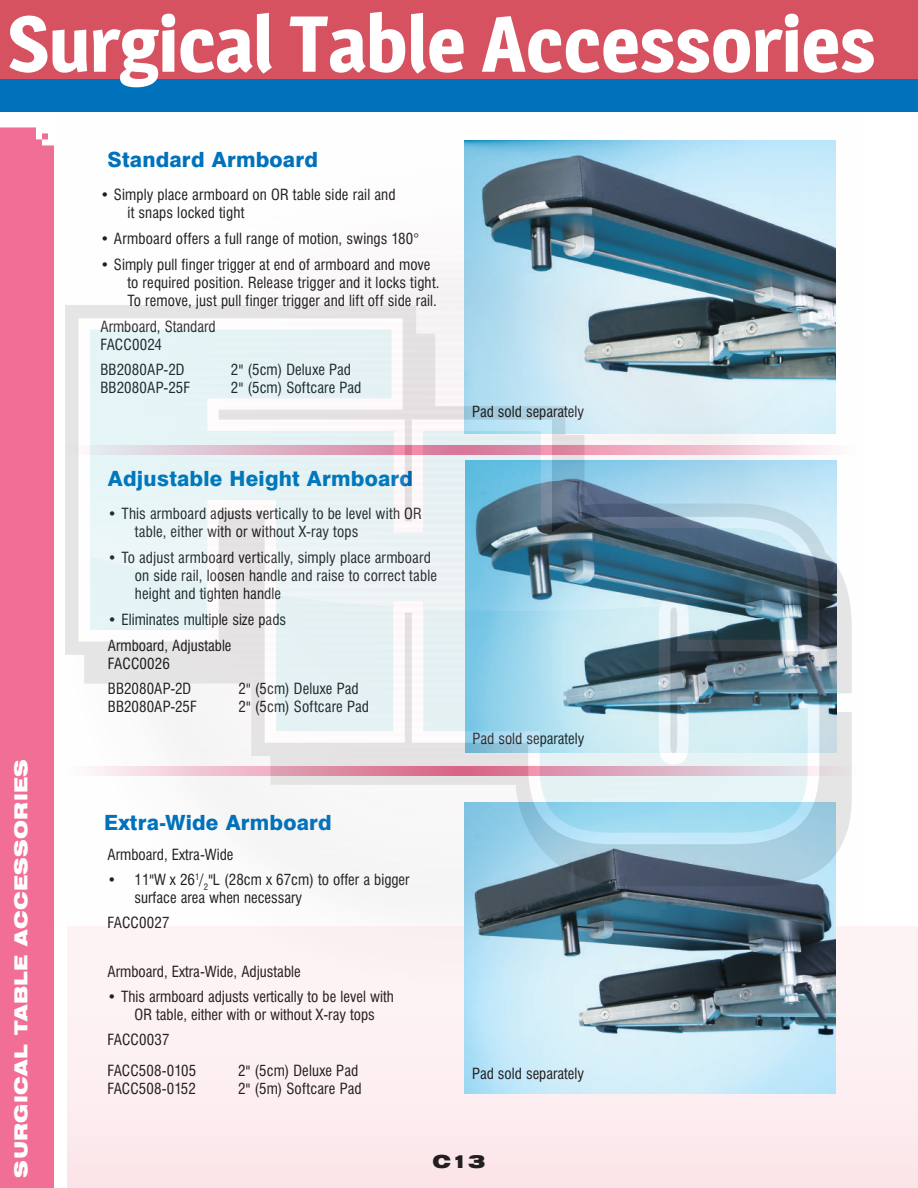
<style>
.page{position:relative;width:918px;height:1188px;background:#fff}
.page>*{position:absolute;margin:0;border:0;box-sizing:border-box;transform-origin:0 0}
.t1{font:700 78px "Magra";color:#fff}
.t2{font:800 21px "Swiss 721 BT";letter-spacing:.01em;color:#0072bc}
.t3{font:900 expanded 18px "Swiss 721 BT";letter-spacing:.025em;color:#fff}
.t4{font:900 expanded 18px "Swiss 721 BT";color:#231f20}
.t5{font:condensed 15px/18px "Swiss 721 BT";letter-spacing:.005em;color:#231f20}
</style>
<div class="page">
<div style="left:67px;top:927px;width:851px;height:261px;background:#fdecef"></div>
<div style="left:0;top:0;width:918px;height:106px;background:#d75261"></div>
<div style="left:0;top:80px;width:918px;height:32px;background:#0072bc"></div>
<div style="left:0;top:127px;width:54px;height:1061px;background:#f16f95"></div>
<img style="left:465px;top:1010px;width:371px;height:84px">
<img style="left:465px;top:141px;width:371px;height:37px">
<img style="left:0;top:178px;width:918px;height:832px">
<svg style="left:65px;top:305px;width:787px;height:581px"></svg>
<svg style="left:78px;top:318px;width:741px;height:526px"></svg>
<svg style="left:90px;top:330px;width:718px;height:503px"></svg>
<svg style="left:90px;top:330px;width:717px;height:281px;background:#c1d2db"></svg>
<h1 class="t1" style="left:8px;top:-4px;width:870px">Surgical Table Accessories</h1>
<h2 class="t2" style="left:108px;top:147px;width:212px">Standard Armboard</h2>
<p class="t3" style="left:10px;top:1178px;width:420px;rotate:-90deg">SURGICAL TABLE ACCESSORIES</p>
<p class="t5" style="left:127px;top:185px;width:270px;text-indent:-27px">• Simply place armboard on OR table side rail and it snaps locked tight</p>
<p class="t5" style="left:100px;top:229px;width:320px">• Armboard offers a full range of motion, swings 180°</p>
<p class="t5" style="left:127px;top:255px;width:314px;text-indent:-27px">• Simply pull finger trigger at end of armboard and move to required position. Release trigger and it locks tight.<br>To remove, just pull finger trigger and lift off side rail.</p>
<p class="t5" style="left:100px;top:318px;width:117px">Armboard, Standard<br>FACC0024</p>
<p class="t5" style="left:100px;top:360px;width:86px">BB2080AP-2D</p>
<p class="t5" style="left:231px;top:360px;width:122px">2" (5cm) Deluxe Pad</p>
<p class="t5" style="left:100px;top:378px;width:91px">BB2080AP-25F</p>
<p class="t5" style="left:231px;top:378px;width:132px">2" (5cm) Softcare Pad</p>
<h2 class="t2" style="left:108px;top:466px;width:307px">Adjustable Height Armboard</h2>
<p class="t5" style="left:135px;top:504px;width:288px;text-indent:-27px">• This armboard adjusts vertically to be level with OR table, either with or without X-ray tops</p>
<p class="t5" style="left:135px;top:549px;width:304px;text-indent:-27px">• To adjust armboard vertically, simply place armboard on side rail, loosen handle and raise to correct table height and tighten handle</p>
<p class="t5" style="left:108px;top:607px;width:180px;line-height:26.1px">• Eliminates multiple size pads<br>Armboard, Adjustable</p>
<p class="t5" style="left:108px;top:651px;width:85px;line-height:24.8px">FACC0026<br>BB2080AP-2D</p>
<p class="t5" style="left:238px;top:680px;width:122px">2" (5cm) Deluxe Pad</p>
<p class="t5" style="left:108px;top:698px;width:90px">BB2080AP-25F</p>
<p class="t5" style="left:238px;top:698px;width:132px">2" (5cm) Softcare Pad</p>
<h2 class="t2" style="left:104px;top:809px;width:229px">Extra-Wide Armboard</h2>
<p class="t5" style="left:108px;top:846px;width:127px">Armboard, Extra-Wide</p>
<p class="t5" style="left:135px;top:871px;width:276px;text-indent:-27px">• 11"W x 26<sup>1</sup>/<sub>2</sub>"L (28cm x 67cm) to offer a bigger surface area when necessary</p>
<p class="t5" style="left:108px;top:913px;width:63px">FACC0027</p>
<p class="t5" style="left:108px;top:963px;width:195px">Armboard, Extra-Wide, Adjustable</p>
<p class="t5" style="left:108px;top:988px;width:288px;text-align:center">• This armboard adjusts vertically to be level with<br>OR table, either with or without X-ray tops</p>
<p class="t5" style="left:108px;top:1024px;width:90px;line-height:31.5px">FACC0037<br>FACC508-0105</p>
<p class="t5" style="left:238px;top:1062px;width:122px">2" (5cm) Deluxe Pad</p>
<p class="t5" style="left:108px;top:1080px;width:90px">FACC508-0152</p>
<p class="t5" style="left:238px;top:1080px;width:125px">2" (5m) Softcare Pad</p>
<p class="t5" style="left:472px;top:403px;width:114px">Pad sold separately</p>
<p class="t5" style="left:472px;top:729px;width:114px">Pad sold separately</p>
<p class="t5" style="left:472px;top:1065px;width:114px">Pad sold separately</p>
<p class="t4" style="left:433px;top:1151px;width:54px">C13</p>
</div>
